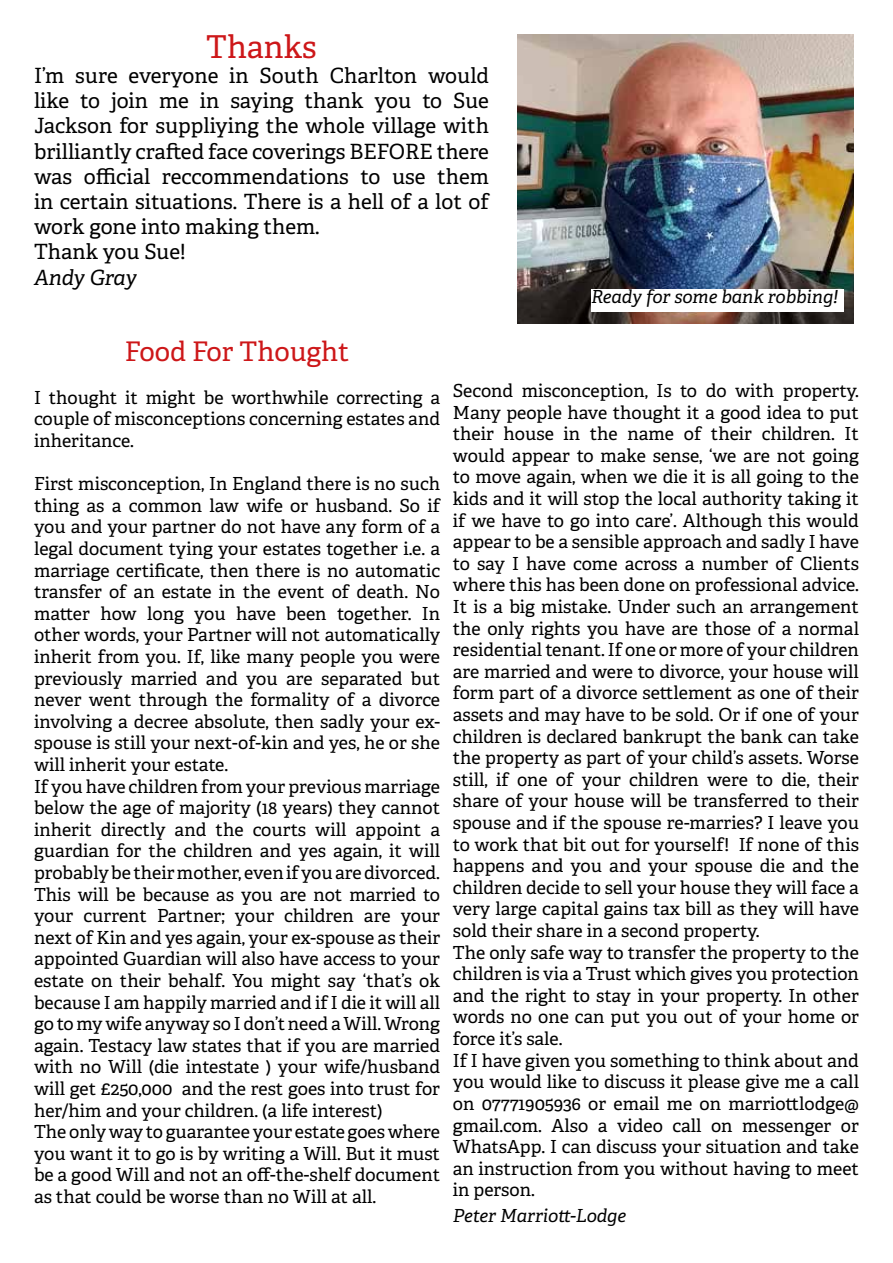
<style>
.page{position:relative;width:893px;height:1263px;background:#fff}
.page>*{position:absolute;margin:0;border:0;box-sizing:border-box;transform-origin:0 0}
.t1{font:31.5px "Adelle";color:#cd1719}
.t2{font:27px "Adelle";color:#cd1719}
.t3{font:21px/25.2px "Adelle";color:#000}
.t4{font:italic 21px "Adelle";color:#000}
.t5{font:18px/21.6px "Adelle";color:#000}
.t6{font:italic 18px "Adelle";color:#000}
</style>
<div class="page">
<img style="left:517px;top:34px;width:336px;height:289px">
<div style="left:591px;top:289px;width:252px;height:23px;background:#fff"></div>
<h1 class="t1" style="left:206px;top:24px;width:112px">Thanks</h1>
<p class="t3" style="left:34px;top:62px;width:456px">I’m sure everyone in South Charlton would like to join me in saying thank you to Sue Jackson for suppliying the whole village with brilliantly crafted face coverings BEFORE there was official reccommendations to use them in certain situations. There is a hell of a lot of work gone into making them.<br>Thank you Sue!</p>
<p class="t4" style="left:34px;top:262px;width:104px">Andy Gray</p>
<p class="t6" style="left:591px;top:283px;width:248px">Ready for some bank robbing!</p>
<h2 class="t2" style="left:125px;top:331px;width:226px">Food For Thought</h2>
<p class="t5" style="left:34px;top:386px;width:408px;text-align:justify">I thought it might be worthwhile correcting a couple of misconceptions concerning estates and inheritance.</p>
<p class="t5" style="left:34px;top:472px;width:408px">First misconception, In England there is no such thing as a common law wife or husband. So if you and your partner do not have any form of a legal document tying your estates together i.e. a marriage certificate, then there is no automatic transfer of an estate in the event of death. No matter how long you have been together. In other words, your Partner will not automatically inherit from you. If, like many people you were previously married and you are separated but never went through the formality of a divorce involving a decree absolute, then sadly your ex&shy;spouse is still your next-of-kin and yes, he or she will inherit your estate.<br>If you have children from your previous marriage below the age of majority (18 years) they cannot inherit directly and the courts will appoint a guardian for the children and yes again, it will probably be their mother, even if you are divorced.<br>This will be because as you are not married to your current Partner; your children are your next of Kin and yes again, your ex-spouse as their appointed Guardian will also have access to your estate on their behalf. You might say ‘that’s ok because I am happily married and if I die it will all go to my wife anyway so I don’t need a Will. Wrong again. Testacy law states that if you are married with no Will (die intestate ) your wife/husband will get £250,000 and the rest goes into trust for her/him and your children. (a life interest)<br>The only way to guarantee your estate goes where you want it to go is by writing a Will. But it must be a good Will and not an off-the-shelf document as that could be worse than no Will at all.</p>
<p class="t5" style="left:453px;top:379px;width:408px">Second misconception, Is to do with property.<br>Many people have thought it a good idea to put their house in the name of their children. It would appear to make sense, ‘we are not going to move again, when we die it is all going to the kids and it will stop the local authority taking it if we have to go into care’. Although this would appear to be a sensible approach and sadly I have to say I have come across a number of Clients where this has been done on professional advice.<br>It is a big mistake. Under such an arrangement the only rights you have are those of a normal residential tenant. If one or more of your children are married and were to divorce, your house will form part of a divorce settlement as one of their assets and may have to be sold. Or if one of your children is declared bankrupt the bank can take the property as part of your child’s assets. Worse still, if one of your children were to die, their share of your house will be transferred to their spouse and if the spouse re-marries? I leave you to work that bit out for yourself! If none of this happens and you and your spouse die and the children decide to sell your house they will face a very large capital gains tax bill as they will have sold their share in a second property.<br>The only safe way to transfer the property to the children is via a Trust which gives you protection and the right to stay in your property. In other words no one can put you out of your home or force it’s sale.<br>If I have given you something to think about and you would like to discuss it please give me a call on 07771905936 or email me on marriottlodge@ gmail.com. Also a video call on messenger or WhatsApp. I can discuss your situation and take an instruction from you without having to meet in person.</p>
<p class="t6" style="left:453px;top:1202px;width:175px">Peter Marriott-Lodge</p>
</div>
